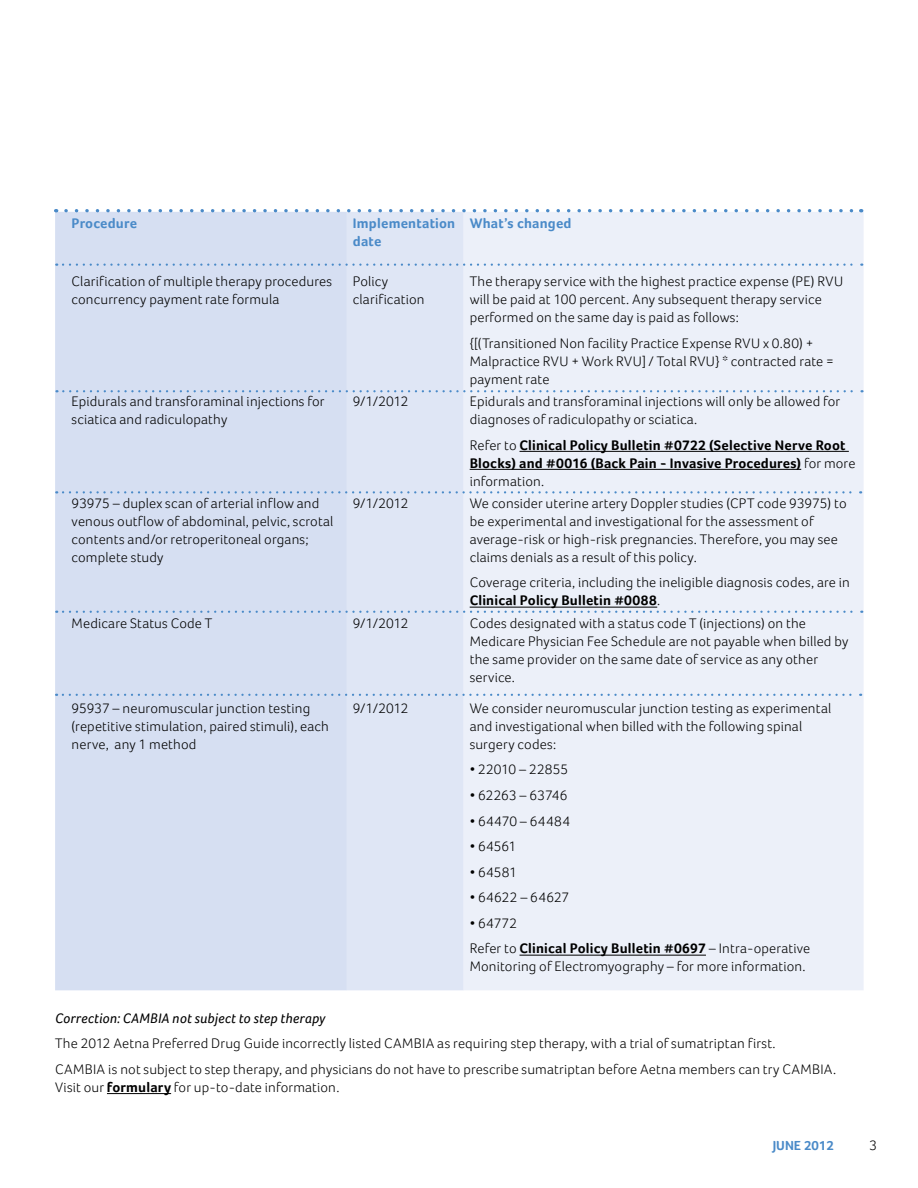
<style>
.page{position:relative;width:918px;height:1188px;background:#fff}
.page>*{position:absolute;margin:0;border:0;box-sizing:border-box;transform-origin:0 0}
.t1{font:300 14.25px/18px "Foco";letter-spacing:.01em;color:#000}
.t2{font:700 14.25px/18px "Foco";letter-spacing:.01em;color:#000}
.t3{font:700 14.25px/18px "Foco";letter-spacing:.01em;color:#4a8ac8}
.t4{font:italic 14.25px "Foco";letter-spacing:.01em;color:#000}
.t5{font:700 13.5px "Foco";color:#4a8ac8}
.s1{font-weight:300}
.s2{font-weight:700}
</style>
<div class="page">
<div style="left:55px;top:212px;width:292px;height:778px;background:#d6dff2"></div>
<div style="left:347px;top:212px;width:117px;height:778px;background:#dfe6f5"></div>
<div style="left:464px;top:212px;width:400px;height:778px;background:#ecf0f9"></div>
<hr style="left:520px;top:451px;width:329px;height:1px;background:#000">
<hr style="left:470px;top:469px;width:331px;height:1px;background:#000">
<hr style="left:470px;top:607px;width:187px;height:1px;background:#000">
<hr style="left:520px;top:955px;width:186px;height:1px;background:#000">
<svg style="left:66px;top:209px;width:796px;height:3px"></svg>
<svg style="left:63px;top:390px;width:800px;height:2px;background:#bcd0ea"></svg>
<svg style="left:63px;top:491px;width:798px;height:3px;background:#c5d6ed"></svg>
<svg style="left:63px;top:694px;width:798px;height:2px;background:#bbd0e9"></svg>
<hr style="left:107px;top:1093px;width:64px;height:1px;background:#000">
<svg style="left:63px;top:264px;width:799px;height:2px;background:#bed1ea"></svg>
<svg style="left:63px;top:611px;width:799px;height:2px;background:#bcd0ea"></svg>
<p class="t3" style="left:72px;top:214px;width:67px">Procedure</p>
<p class="t3" style="left:353px;top:214px;width:104px">Implementation date</p>
<p class="t3" style="left:470px;top:214px;width:103px">What’s changed</p>
<p class="t1" style="left:72px;top:272px;width:262px">Clarification of multiple therapy procedures concurrency payment rate formula</p>
<p class="t1" style="left:353px;top:272px;width:73px">Policy clarification</p>
<p class="t1" style="left:470px;top:272px;width:375px">The therapy service with the highest practice expense (PE) RVU will be paid at 100 percent. Any subsequent therapy service performed on the same day is paid as follows:</p>
<p class="t1" style="left:470px;top:334px;width:366px">{[(Transitioned Non facility Practice Expense RVU x 0.80) +<br>Malpractice RVU + Work RVU] / Total RVU} * contracted rate = payment rate</p>
<p class="t1" style="left:72px;top:392px;width:254px">Epidurals and transforaminal injections for sciatica and radiculopathy</p>
<p class="t1" style="left:353px;top:392px;width:57px">9/1/2012</p>
<p class="t1" style="left:470px;top:392px;width:372px">Epidurals and transforaminal injections will only be allowed for diagnoses of radiculopathy or sciatica.</p>
<p class="t2" style="left:470px;top:436px;width:387px"><span class="s1">Refer to</span> Clinical Policy Bulletin #0722 (Selective Nerve Root<br>Blocks) and #0016 (Back Pain - Invasive Procedures) <span class="s1">for more information.</span></p>
<p class="t1" style="left:72px;top:494px;width:263px">93975 – duplex scan of arterial inflow and venous outflow of abdominal, pelvic, scrotal contents and/or retroperitoneal organs; complete study</p>
<p class="t1" style="left:353px;top:494px;width:57px">9/1/2012</p>
<p class="t1" style="left:470px;top:494px;width:378px">We consider uterine artery Doppler studies (CPT code 93975) to be experimental and investigational for the assessment of average-risk or high-risk pregnancies. Therefore, you may see claims denials as a result of this policy.</p>
<p class="t1" style="left:470px;top:573px;width:382px">Coverage criteria, including the ineligible diagnosis codes, are in<br><span class="s2">Clinical Policy Bulletin #0088</span>.</p>
<p class="t1" style="left:72px;top:614px;width:142px">Medicare Status Code T</p>
<p class="t1" style="left:353px;top:614px;width:57px">9/1/2012</p>
<p class="t1" style="left:470px;top:614px;width:380px">Codes designated with a status code T (injections) on the Medicare Physician Fee Schedule are not payable when billed by the same provider on the same date of service as any other service.</p>
<p class="t1" style="left:72px;top:699px;width:259px">95937 – neuromuscular junction testing (repetitive stimulation, paired stimuli), each nerve, any 1 method</p>
<p class="t1" style="left:353px;top:699px;width:57px">9/1/2012</p>
<p class="t1" style="left:470px;top:699px;width:363px">We consider neuromuscular junction testing as experimental and investigational when billed with the following spinal surgery codes:</p>
<p class="t1" style="left:470px;top:761px;width:100px">• 22010 – 22855</p>
<p class="t1" style="left:470px;top:786px;width:99px">• 62263 – 63746</p>
<p class="t1" style="left:470px;top:812px;width:102px">• 64470 – 64484</p>
<p class="t1" style="left:470px;top:837px;width:48px">• 64561</p>
<p class="t1" style="left:470px;top:863px;width:49px">• 64581</p>
<p class="t1" style="left:470px;top:888px;width:101px">• 64622 – 64627</p>
<p class="t1" style="left:470px;top:910px;width:342px;line-height:25.5px">• 64772<br>Refer to <span class="s2">Clinical Policy Bulletin #0697</span> – Intra-operative</p>
<p class="t1" style="left:470px;top:958px;width:338px">Monitoring of Electromyography – for more information.</p>
<p class="t4" style="left:55px;top:1010px;width:272px">Correction: CAMBIA not subject to step therapy</p>
<p class="t1" style="left:55px;top:1031px;width:783px;line-height:25.5px">The 2012 Aetna Preferred Drug Guide incorrectly listed CAMBIA as requiring step therapy, with a trial of sumatriptan first.<br>CAMBIA is not subject to step therapy, and physicians do not have to prescribe sumatriptan before Aetna members can try CAMBIA.</p>
<p class="t1" style="left:55px;top:1078px;width:286px">Visit our <span class="s2">formulary</span> for up-to-date information.</p>
<p class="t5" style="left:773px;top:1137px;width:63px">JUNE 2012</p>
<p class="t1" style="left:869px;top:1136px;width:9px">3</p>
</div>
